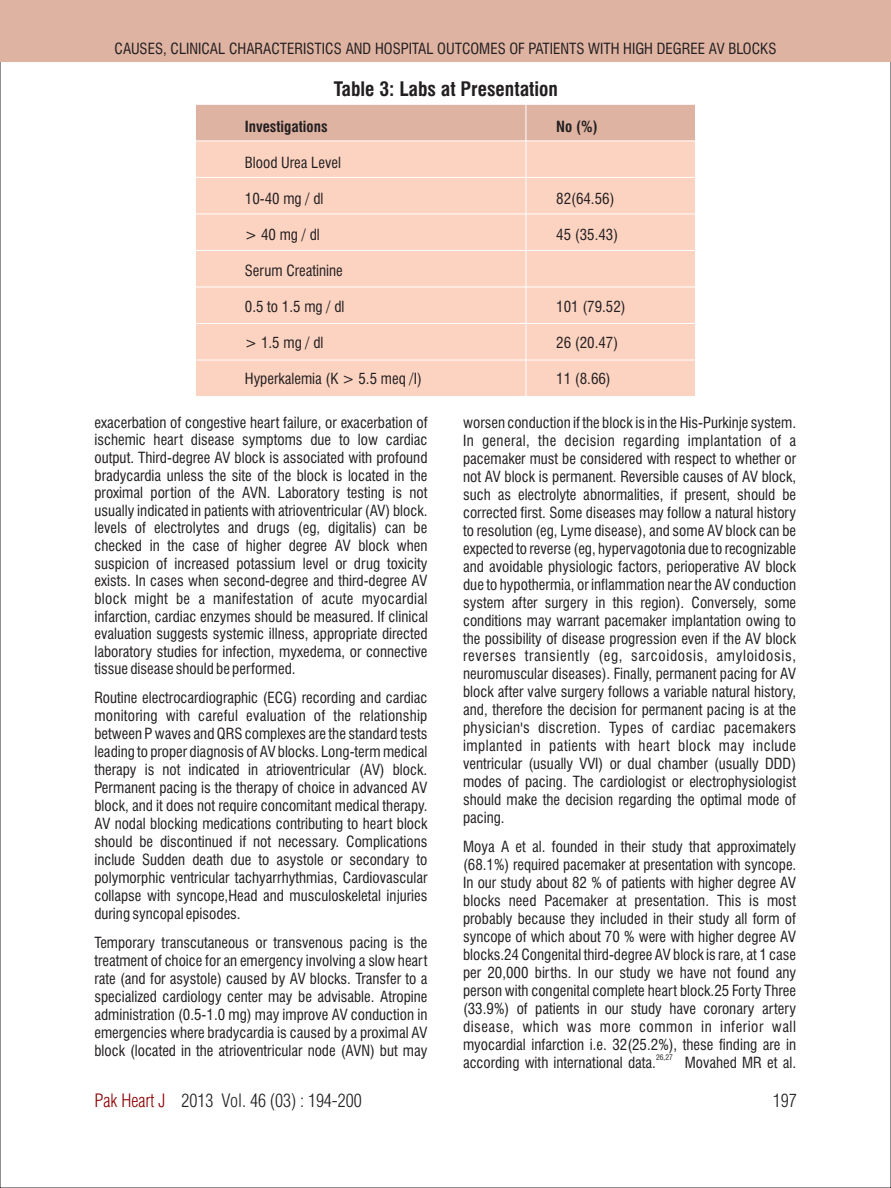
<style>
.page{position:relative;width:891px;height:1188px;background:#fff}
.page>*{position:absolute;margin:0;border:0;box-sizing:border-box;transform-origin:0 0}
.t1{font:700 condensed 19.5px "Swiss 721 BT";color:#231f20}
.t2{font:18px "Switzerland Cond Light Plain";color:#231f20}
.t3{font:18px "Switzerland Cond Light Plain";color:#8b0204}
.t4{font:condensed 15px/18px "Swiss 721 BT";color:#231f20;text-align:justify}
.t5{font:700 condensed 15px "Swiss 721 BT";color:#231f20}
.t6{font:condensed 7.5px "Swiss 721 BT";color:#231f20}
</style>
<div class="page">
<div style="left:0;top:0;width:891px;height:62px;background:#dfb3a2"></div>
<div style="left:195px;top:104px;width:501px;height:293px;background:#fcd3c1"></div>
<div style="left:195px;top:104px;width:331px;height:37px;background:#dfb3a2"></div>
<div style="left:526px;top:104px;width:170px;height:37px;background:#dfb3a2"></div>
<hr style="left:195px;top:104px;width:1px;height:293px;background:#fff">
<hr style="left:526px;top:104px;width:1px;height:293px;background:#fff">
<hr style="left:695px;top:104px;width:1px;height:293px;background:#fff">
<hr style="left:195px;top:396px;width:501px;height:1px;background:#fff">
<hr style="left:195px;top:360px;width:501px;height:1px;background:#fff">
<hr style="left:195px;top:323px;width:501px;height:1px;background:#fff">
<hr style="left:195px;top:287px;width:501px;height:1px;background:#fff">
<hr style="left:195px;top:250px;width:501px;height:1px;background:#fff">
<hr style="left:195px;top:214px;width:501px;height:1px;background:#fff">
<hr style="left:195px;top:177px;width:501px;height:1px;background:#fff">
<hr style="left:195px;top:140px;width:501px;height:1px;background:#fff">
<hr style="left:195px;top:104px;width:501px;height:1px;background:#fff">
<p class="t4" style="left:115px;top:41px;width:663px">CAUSES, CLINICAL CHARACTERISTICS AND HOSPITAL OUTCOMES OF PATIENTS WITH HIGH DEGREE AV BLOCKS</p>
<h1 class="t1" style="left:334px;top:82px;width:226px">Table 3: Labs at Presentation</h1>
<p class="t5" style="left:245px;top:121px;width:84px">Investigations</p>
<p class="t4" style="left:245px;top:156px;width:98px">Blood Urea Level</p>
<p class="t4" style="left:245px;top:191px;width:80px">10-40 mg / dl</p>
<p class="t4" style="left:245px;top:227px;width:76px">&gt; 40 mg / dl</p>
<p class="t4" style="left:245px;top:263px;width:100px">Serum Creatinine</p>
<p class="t4" style="left:245px;top:299px;width:101px">0.5 to 1.5 mg / dl</p>
<p class="t4" style="left:245px;top:335px;width:80px">&gt; 1.5 mg / dl</p>
<p class="t4" style="left:245px;top:371px;width:178px">Hyperkalemia (K &gt; 5.5 meq /I)</p>
<p class="t4" style="left:94px;top:415px;width:335px;line-height:17.5px">exacerbation of congestive heart failure, or exacerbation of ischemic heart disease symptoms due to low cardiac output. Third-degree AV block is associated with profound bradycardia unless the site of the block is located in the proximal portion of the AVN. Laboratory testing is not usually indicated in patients with atrioventricular (AV) block. levels of electrolytes and drugs (eg, digitalis) can be checked in the case of higher degree AV block when suspicion of increased potassium level or drug toxicity exists. In cases when second-degree and third-degree AV block might be a manifestation of acute myocardial infarction, cardiac enzymes should be measured. If clinical evaluation suggests systemic illness, appropriate directed laboratory studies for infection, myxedema, or connective tissue disease should be performed.</p>
<p class="t4" style="left:94px;top:690px;width:335px">Routine electrocardiographic (ECG) recording and cardiac monitoring with careful evaluation of the relationship between P waves and QRS complexes are the standard tests leading to proper diagnosis of AV blocks. Long-term medical therapy is not indicated in atrioventricular (AV) block.<br>Permanent pacing is the therapy of choice in advanced AV block, and it does not require concomitant medical therapy.<br>AV nodal blocking medications contributing to heart block should be discontinued if not necessary. Complications include Sudden death due to asystole or secondary to polymorphic ventricular tachyarrhythmias, Cardiovascular collapse with syncope,Head and musculoskeletal injuries during syncopal episodes.</p>
<p class="t4" style="left:94px;top:935px;width:335px">Temporary transcutaneous or transvenous pacing is the treatment of choice for an emergency involving a slow heart rate (and for asystole) caused by AV blocks. Transfer to a specialized cardiology center may be advisable. Atropine administration (0.5-1.0 mg) may improve AV conduction in emergencies where bradycardia is caused by a proximal AV block (located in the atrioventricular node (AVN) but may</p>
<p class="t3" style="left:94px;top:1094px;width:73px">Pak Heart J</p>
<p class="t2" style="left:182px;top:1094px;width:182px">2013 Vol. 46 (03) : 194-200</p>
<p class="t5" style="left:556px;top:121px;width:43px">No (%)</p>
<p class="t4" style="left:556px;top:191px;width:60px">82(64.56)</p>
<p class="t4" style="left:556px;top:227px;width:63px">45 (35.43)</p>
<p class="t4" style="left:556px;top:299px;width:71px">101 (79.52)</p>
<p class="t4" style="left:556px;top:335px;width:63px">26 (20.47)</p>
<p class="t4" style="left:556px;top:371px;width:56px">11 (8.66)</p>
<p class="t4" style="left:463px;top:415px;width:335px">worsen conduction if the block is in the His-Purkinje system.<br>In general, the decision regarding implantation of a pacemaker must be considered with respect to whether or not AV block is permanent. Reversible causes of AV block, such as electrolyte abnormalities, if present, should be corrected first. Some diseases may follow a natural history to resolution (eg, Lyme disease), and some AV block can be expected to reverse (eg, hypervagotonia due to recognizable and avoidable physiologic factors, perioperative AV block due to hypothermia, or inflammation near the AV conduction system after surgery in this region). Conversely, some conditions may warrant pacemaker implantation owing to the possibility of disease progression even if the AV block reverses transiently (eg, sarcoidosis, amyloidosis, neuromuscular diseases). Finally, permanent pacing for AV block after valve surgery follows a variable natural history, and, therefore the decision for permanent pacing is at the physician's discretion. Types of cardiac pacemakers implanted in patients with heart block may include ventricular (usually VVI) or dual chamber (usually DDD) modes of pacing. The cardiologist or electrophysiologist should make the decision regarding the optimal mode of pacing.</p>
<p class="t4" style="left:463px;top:839px;width:335px">Moya A et al. founded in their study that approximately (68.1%) required pacemaker at presentation with syncope.<br>In our study about 82 % of patients with higher degree AV blocks need Pacemaker at presentation. This is most probably because they included in their study all form of syncope of which about 70 % were with higher degree AV blocks.24 Congenital third-degree AV block is rare, at 1 case per 20,000 births. In our study we have not found any person with congenital complete heart block.25 Forty Three (33.9%) of patients in our study have coronary artery disease, which was more common in inferior wall myocardial infarction i.e. 32(25.2%), these finding are in</p>
<p class="t6" style="left:656px;top:1055px;width:18px">26,27</p>
<p class="t4" style="left:463px;top:1055px;width:195px">according with international data.</p>
<p class="t4" style="left:685px;top:1055px;width:113px">Movahed MR et al.</p>
<p class="t2" style="left:773px;top:1094px;width:25px">197</p>
</div>
